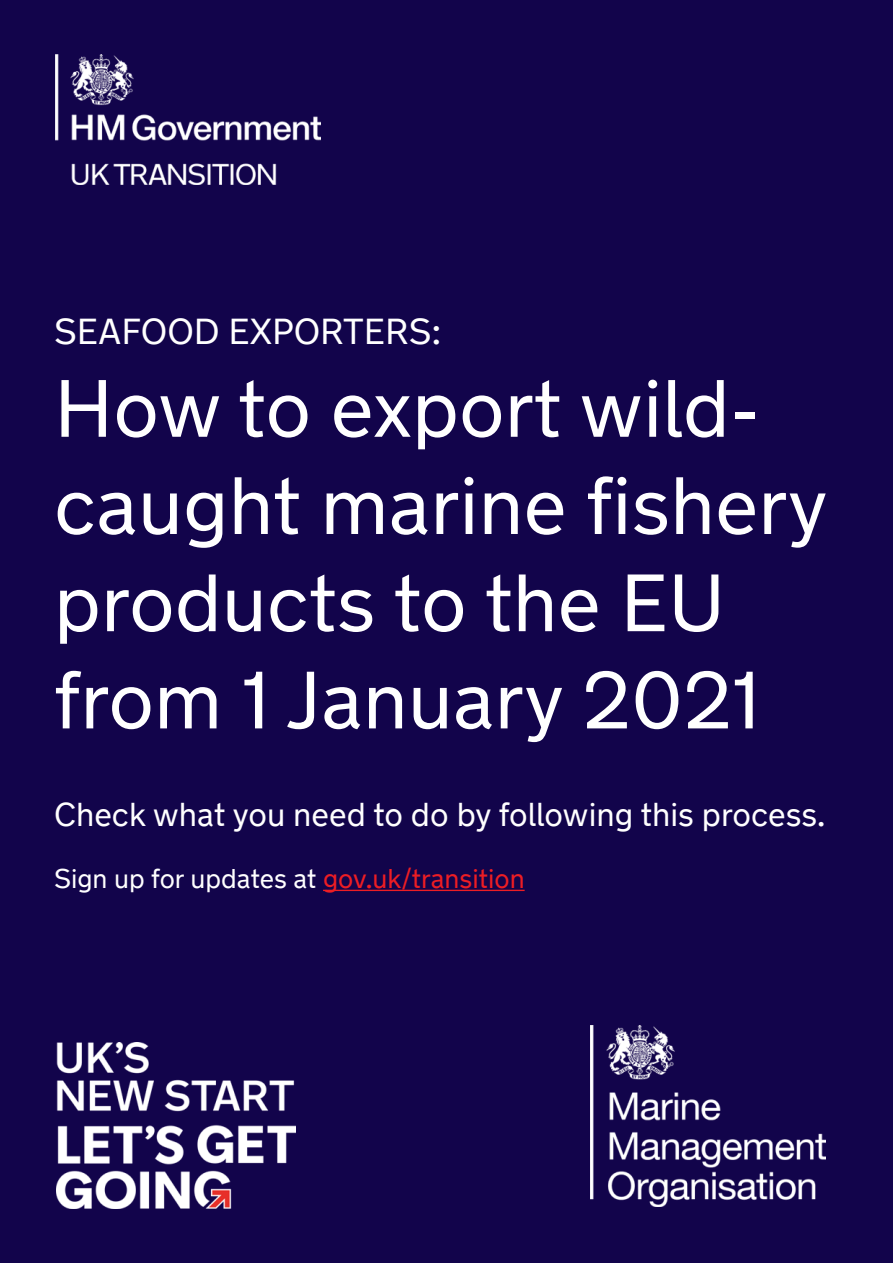
<style>
.page{position:relative;width:893px;height:1263px;background:#12044b}
.page>*{position:absolute;margin:0;border:0;box-sizing:border-box;transform-origin:0 0}
.t1{font:81px/97.2px "New Transport";color:#fff}
.t2{font:36px "New Transport";color:#fff}
.t3{font:33px "New Transport";color:#fff}
.t4{font:27px "New Transport";color:#fff}
.s1{color:#ed1d24}
</style>
<div class="page">
<img style="left:56px;top:54px;width:265px;height:131px">
<hr style="left:323px;top:890px;width:202px;height:1px;background:#ed1d24">
<img style="left:56px;top:1042px;width:239px;height:167px">
<img style="left:591px;top:1025px;width:234px;height:181px">
<p class="t2" style="left:54px;top:309px;width:389px">SEAFOOD EXPORTERS:</p>
<p class="t1" style="left:54px;top:360px;width:776px">How to export wild&shy;caught marine fishery products to the EU from 1 January 2021</p>
<p class="t3" style="left:54px;top:794px;width:773px">Check what you need to do by following this process.</p>
<p class="t4" style="left:54px;top:862px;width:472px">Sign up for updates at <span class="s1">gov.uk/transition</span></p>
</div>
